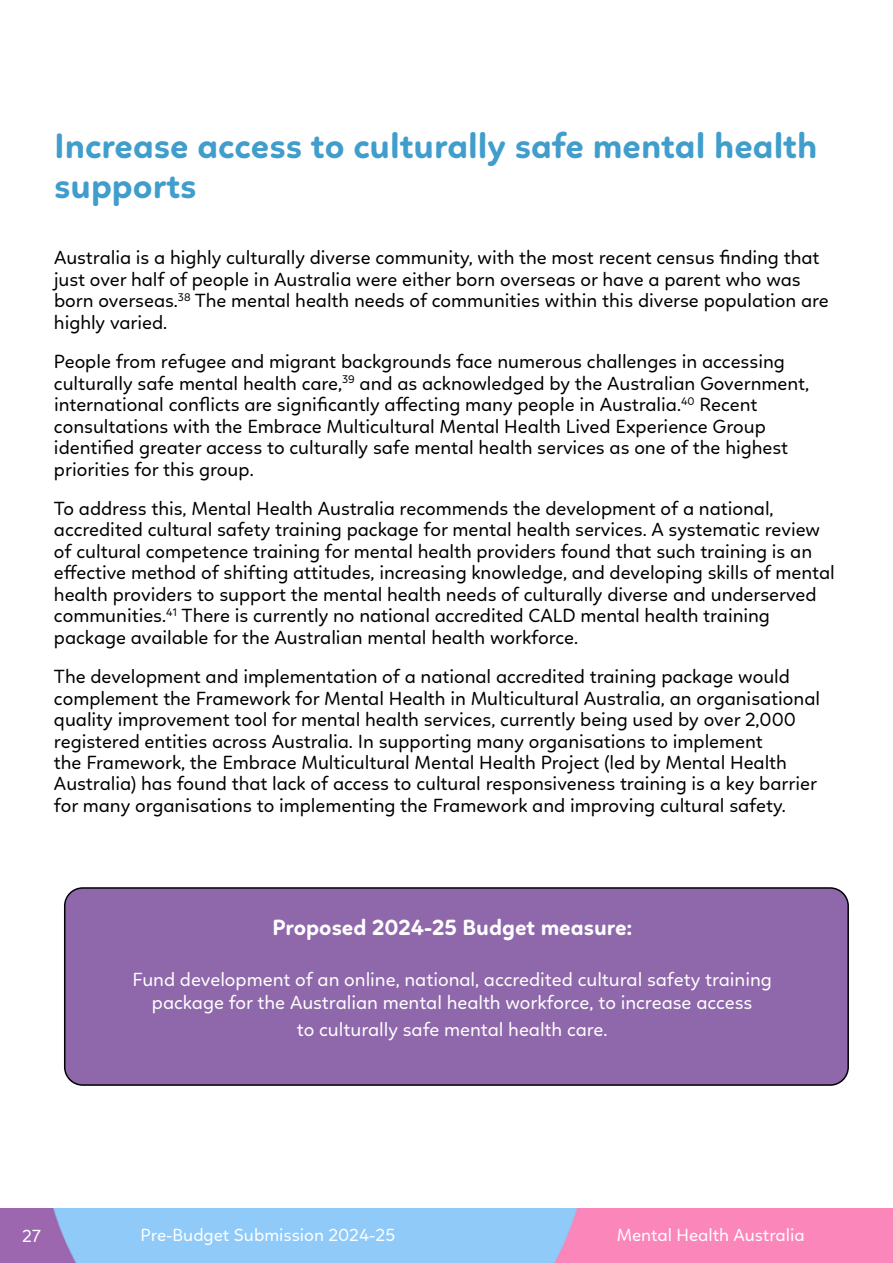
<style>
.page{position:relative;width:893px;height:1263px;background:#fff}
.page>*{position:absolute;margin:0;border:0;box-sizing:border-box;transform-origin:0 0}
.t1{font:700 36px/39.6px "Linotte";color:#419ecc}
.t2{font:700 22.5px "Linotte";color:#fff}
.t3{font:19.5px/21.5px "Linotte";color:#000}
.t4{font:19.5px/23.4px "Linotte";color:#fff;text-align:center}
.t5{font:18px "Linotte";color:#fff}
</style>
<div class="page">
<img style="left:0;top:1209px;width:893px;height:54px">
<div style="left:65px;top:888px;width:783px;height:197px;background:#8f67ab;border-radius:18px"></div>
<div style="left:64px;top:887px;width:785px;height:199px;border:2px solid #000;border-radius:18px"></div>
<h1 class="t1" style="left:54px;top:126px;width:765px">Increase access to culturally safe mental health supports</h1>
<p class="t3" style="left:54px;top:247px;width:776px">Australia is a highly culturally diverse community, with the most recent census finding that just over half of people in Australia were either born overseas or have a parent who was born overseas.<sup>38</sup> The mental health needs of communities within this diverse population are highly varied.</p>
<p class="t3" style="left:54px;top:351px;width:756px">People from refugee and migrant backgrounds face numerous challenges in accessing culturally safe mental health care,<sup>39</sup> and as acknowledged by the Australian Government, international conflicts are significantly affecting many people in Australia.<sup>40</sup> Recent consultations with the Embrace Multicultural Mental Health Lived Experience Group identified greater access to culturally safe mental health services as one of the highest priorities for this group.</p>
<p class="t3" style="left:54px;top:498px;width:782px">To address this, Mental Health Australia recommends the development of a national, accredited cultural safety training package for mental health services. A systematic review of cultural competence training for mental health providers found that such training is an effective method of shifting attitudes, increasing knowledge, and developing skills of mental health providers to support the mental health needs of culturally diverse and underserved communities.<sup>41</sup> There is currently no national accredited CALD mental health training package available for the Australian mental health workforce.</p>
<p class="t3" style="left:54px;top:666px;width:767px">The development and implementation of a national accredited training package would complement the Framework for Mental Health in Multicultural Australia, an organisational quality improvement tool for mental health services, currently being used by over 2,000 registered entities across Australia. In supporting many organisations to implement<br>the Framework, the Embrace Multicultural Mental Health Project (led by Mental Health Australia) has found that lack of access to cultural responsiveness training is a key barrier for many organisations to implementing the Framework and improving cultural safety.</p>
<p class="t2" style="left:272px;top:914px;width:361px">Proposed 2024-25 Budget measure:</p>
<p class="t4" style="left:133px;top:967px;width:641px">Fund development of an online, national, accredited cultural safety training package for the Australian mental health workforce, to increase access</p>
<p class="t4" style="left:297px;top:1017px;width:312px">to culturally safe mental health care.</p>
<p class="t5" style="left:22px;top:1225px;width:21px">27</p>
<p class="t5" style="left:141px;top:1225px;width:256px">Pre-Budget Submission 2024-25</p>
<p class="t5" style="left:617px;top:1225px;width:189px">Mental Health Australia</p>
</div>
